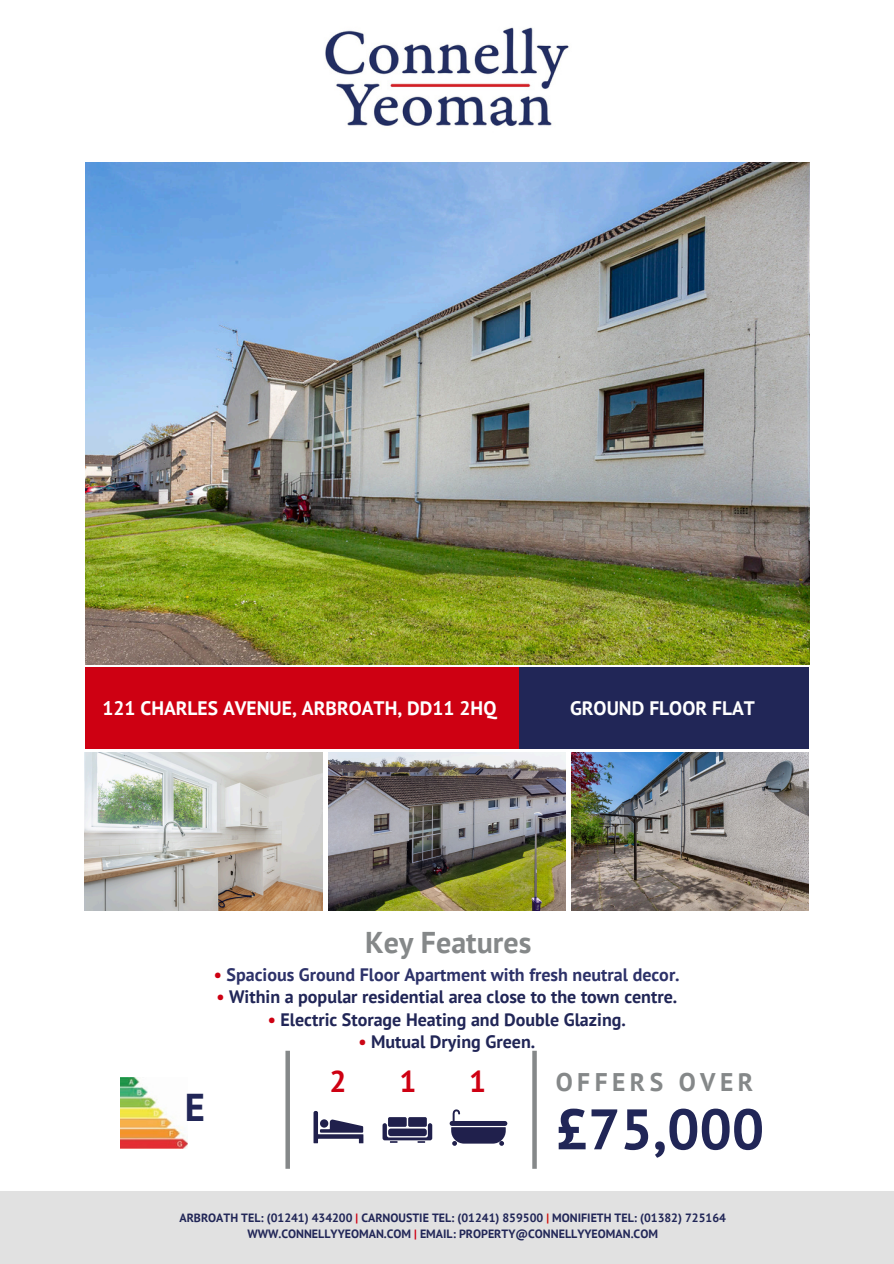
<style>
.page{position:relative;width:894px;height:1264px;background:#fff}
.page>*{position:absolute;margin:0;border:0;box-sizing:border-box;transform-origin:0 0}
.t1{font:700 57px "PT Sans";color:#212657}
.t2{font:700 38.7px "PT Sans";color:#212657}
.t3{font:700 30px "PT Sans";color:#858889}
.t4{font:700 30px "PT Sans";color:#ce0012}
.t5{font:700 25.5px "PT Sans";letter-spacing:.175em;color:#858889}
.t6{font:700 19.5px "PT Sans";color:#fff}
.t7{font:700 18px "PT Sans";color:#212657}
.t8{font:700 18px "PT Sans";color:#2d3269}
.t9{font:700 12px "PT Sans";color:#212657}
.s1{color:#ce0012}
.s2{color:#cb0615}
.s3{color:#d10d09}
</style>
<div class="page">
<div style="left:0;top:1191px;width:893px;height:72px;background:#e1e1e1"></div>
<div style="left:85px;top:668px;width:434px;height:80px;background:#ce0012"></div>
<div style="left:519px;top:668px;width:289px;height:80px;background:#212657"></div>
<img style="left:121px;top:1077px;width:67px;height:71px">
<svg style="left:285px;top:1050px;width:251px;height:118px"></svg>
<img style="left:85px;top:162px;width:723px;height:502px">
<img style="left:85px;top:752px;width:237px;height:158px">
<img style="left:328px;top:752px;width:237px;height:158px">
<img style="left:571px;top:752px;width:237px;height:158px">
<img style="left:325px;top:27px;width:244px;height:100px">
<p class="t6" style="left:102px;top:694px;width:395px">121 CHARLES AVENUE, ARBROATH, DD11 2HQ</p>
<p class="t6" style="left:570px;top:694px;width:186px">GROUND FLOOR FLAT</p>
<p class="t2" style="left:185px;top:1081px;width:22px">E</p>
<p class="t3" style="left:365px;top:922px;width:168px">Key Features</p>
<p class="t8" style="left:214px;top:962px;width:467px"><span class="s1">•</span> Spacious Ground Floor Apartment with fresh neutral decor.</p>
<p class="t7" style="left:216px;top:984px;width:462px"><span class="s1">•</span> Within a popular residential area close to the town centre.</p>
<p class="t7" style="left:267px;top:1007px;width:359px"><span class="s1">•</span> Electric Storage Heating and Double Glazing.</p>
<p class="t7" style="left:358px;top:1029px;width:178px"><span class="s2">•</span> Mutual Drying Green.</p>
<p class="t4" style="left:329px;top:1061px;width:19px">2</p>
<h1 class="t4" style="left:399px;top:1061px;width:19px">1</h1>
<h4 class="t4" style="left:469px;top:1061px;width:19px">1</h4>
<p class="t5" style="left:555px;top:1064px;width:199px">OFFERS OVER</p>
<p class="t1" style="left:555px;top:1091px;width:210px">£75,000</p>
<p class="t9" style="left:179px;top:1209px;width:548px">ARBROATH TEL: (01241) 434200 <span class="s1">|</span> CARNOUSTIE TEL: (01241) 859500 <span class="s3">|</span> MONIFIETH TEL: (01382) 725164</p>
<p class="t9" style="left:247px;top:1225px;width:412px">WWW.CONNELLYYEOMAN.COM <span class="s1">|</span> EMAIL: PROPERTY@CONNELLYYEOMAN.COM</p>
</div>
